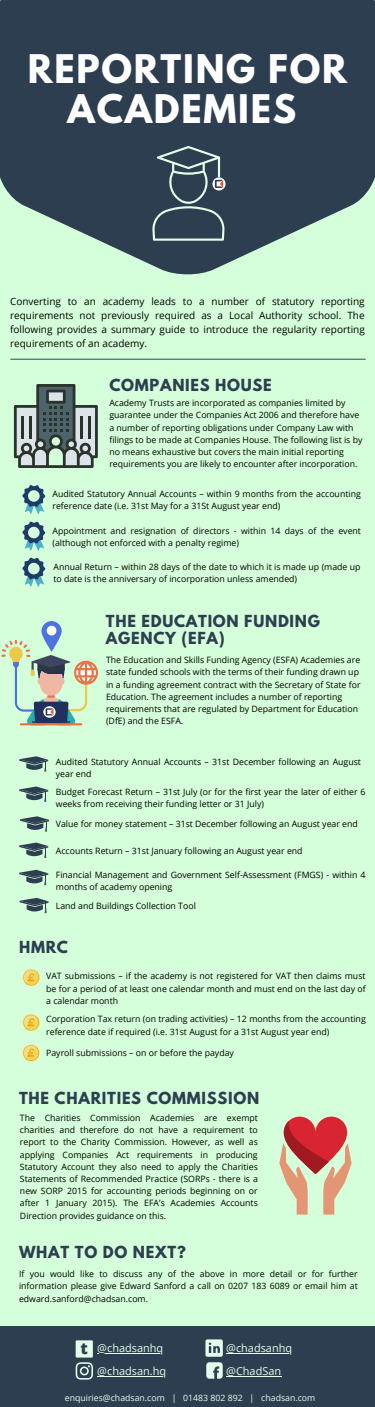
<style>
.page{position:relative;width:375px;height:1407px;background:#fff}
.page>*{position:absolute;margin:0;border:0;box-sizing:border-box;transform-origin:0 0}
.t1{font:700 34.94px/40.9px "League Spartan";letter-spacing:.05em;color:#fefefe;text-align:center}
.t2{font:800 16.06px "Open Sans";color:#2d3e50}
.t3{font:700 14.75px/17.4px "League Spartan";letter-spacing:.05em;color:#2d3e50}
.t4{font:10.94px "Open Sans";color:#e4ffe9}
.t5{font:10px/13.8px "Open Sans";color:#000;text-align:justify}
.t6{font:8.75px/12.2px "Open Sans";color:#000}
.t7{font:8.75px "Open Sans";color:#e4ffe9}
</style>
<div class="page">
<div style="left:0;top:0;width:375px;height:1406px;background:#d5ffda"></div>
<svg style="left:0;top:0;width:375px;height:275px;background:#455a64"></svg>
<svg style="left:152px;top:146px;width:73px;height:95px;background:#475a66"></svg>
<svg style="left:22px;top:485px;width:23px;height:29px"></svg>
<div style="left:28px;top:490px;width:12px;height:12px;background:#d5ffda;border-radius:50%"></div>
<svg style="left:22px;top:521px;width:23px;height:30px"></svg>
<div style="left:28px;top:526px;width:12px;height:12px;background:#d5ffda;border-radius:50%"></div>
<svg style="left:22px;top:557px;width:23px;height:30px"></svg>
<div style="left:28px;top:562px;width:12px;height:12px;background:#d5ffda;border-radius:50%"></div>
<svg style="left:14px;top:384px;width:84px;height:84px"></svg>
<svg style="left:41px;top:621px;width:21px;height:30px"></svg>
<svg style="left:1px;top:625px;width:97px;height:100px"></svg>
<hr style="left:20px;top:723px;width:62px;height:2px;background:#e67445">
<svg style="left:19px;top:756px;width:29px;height:15px"></svg>
<svg style="left:19px;top:786px;width:29px;height:16px"></svg>
<svg style="left:20px;top:816px;width:29px;height:15px"></svg>
<svg style="left:19px;top:842px;width:29px;height:16px"></svg>
<svg style="left:19px;top:869px;width:29px;height:16px"></svg>
<svg style="left:20px;top:897px;width:29px;height:16px"></svg>
<svg style="left:22px;top:969px;width:18px;height:17px"></svg>
<svg style="left:22px;top:1014px;width:18px;height:17px"></svg>
<svg style="left:22px;top:1044px;width:18px;height:18px"></svg>
<svg style="left:279px;top:1116px;width:73px;height:98px"></svg>
<img style="left:43px;top:705px;width:14px;height:14px">
<img style="left:211px;top:176px;width:16px;height:16px">
<hr style="left:11px;top:358px;width:354px;height:2px;background:#2d3e50">
<div style="left:0;top:1325px;width:375px;height:81px;background:#2d3e50"></div>
<svg style="left:76px;top:1362px;width:17px;height:17px"></svg>
<svg style="left:205px;top:1339px;width:18px;height:17px"></svg>
<svg style="left:206px;top:1362px;width:17px;height:16px"></svg>
<div style="left:76px;top:1340px;width:17px;height:17px;background:#e4ffe9"></div>
<hr style="left:97px;top:1352px;width:66px;height:1px;background:#e4ffe9">
<hr style="left:97px;top:1375px;width:69px;height:1px;background:#e4ffe9">
<hr style="left:226px;top:1352px;width:66px;height:1px;background:#e4ffe9">
<hr style="left:226px;top:1375px;width:55px;height:1px;background:#e4ffe9">
<p class="t1" style="left:28px;top:52px;width:321px">REPORTING FOR<br>ACADEMIES</p>
<p class="t5" style="left:10px;top:294px;width:356px">Converting to an academy leads to a number of statutory reporting requirements not previously required as a Local Authority school. The following provides a summary guide to introduce the regularity reporting requirements of an academy.</p>
<p class="t3" style="left:109px;top:378px;width:164px">COMPANIES HOUSE</p>
<p class="t6" style="left:109px;top:396px;width:255px">Academy Trusts are incorporated as companies limited by guarantee under the Companies Act 2006 and therefore have a number of reporting obligations under Company Law with filings to be made at Companies House. The following list is by no means exhaustive but covers the main initial reporting requirements you are likely to encounter after incorporation.</p>
<p class="t6" style="left:53px;top:487px;width:310px">Audited Statutory Annual Accounts – within 9 months from the accounting reference date (i.e. 31st May for a 31St August year end)</p>
<p class="t6" style="left:53px;top:524px;width:310px">Appointment and resignation of directors - within 14 days of the event (although not enforced with a penalty regime)</p>
<p class="t6" style="left:53px;top:560px;width:309px">Annual Return – within 28 days of the date to which it is made up (made up to date is the anniversary of incorporation unless amended)</p>
<p class="t3" style="left:106px;top:614px;width:216px">THE EDUCATION FUNDING<br>AGENCY (EFA)</p>
<p class="t6" style="left:106px;top:653px;width:256px">The Education and Skills Funding Agency (ESFA) Academies are state funded schools with the terms of their funding drawn up in a funding agreement contract with the Secretary of State for Education. The agreement includes a number of reporting requirements that are regulated by Department for Education (DfE) and the ESFA.</p>
<p class="t6" style="left:56px;top:755px;width:307px">Audited Statutory Annual Accounts – 31st December following an August year end</p>
<p class="t6" style="left:56px;top:785px;width:311px">Budget Forecast Return – 31st July (or for the first year the later of either 6 weeks from receiving their funding letter or 31 July)</p>
<p class="t6" style="left:56px;top:818px;width:304px">Value for money statement – 31st December following an August year end</p>
<p class="t6" style="left:56px;top:844px;width:248px">Accounts Return – 31st January following an August year end</p>
<p class="t6" style="left:56px;top:868px;width:311px">Financial Management and Government Self-Assessment (FMGS) - within 4 months of academy opening</p>
<p class="t6" style="left:56px;top:899px;width:142px">Land and Buildings Collection Tool</p>
<p class="t3" style="left:19px;top:940px;width:51px">HMRC</p>
<p class="t6" style="left:46px;top:969px;width:321px;text-align:justify">VAT submissions – if the academy is not registered for VAT then claims must be for a period of at least one calendar month and must end on the last day of a calendar month</p>
<p class="t6" style="left:46px;top:1012px;width:321px">Corporation Tax return (on trading activities) – 12 months from the accounting reference date if required (i.e. 31st August for a 31st August year end)</p>
<p class="t6" style="left:46px;top:1046px;width:189px">Payroll submissions – on or before the payday</p>
<p class="t3" style="left:19px;top:1091px;width:242px">THE CHARITIES COMMISSION</p>
<p class="t6" style="left:20px;top:1111px;width:240px;text-align:justify">The Charities Commission Academies are exempt charities and therefore do not have a requirement to report to the Charity Commission. However, as well as applying Companies Act requirements in producing Statutory Account they also need to apply the Charities Statements of Recommended Practice (SORPs - there is a new SORP 2015 for accounting periods beginning on or after 1 January 2015). The EFA’s Academies Accounts Direction provides guidance on this.</p>
<p class="t3" style="left:19px;top:1245px;width:168px">WHAT TO DO NEXT?</p>
<p class="t6" style="left:19px;top:1267px;width:340px;text-align:justify">If you would like to discuss any of the above in more detail or for further information please give Edward Sanford a call on 0207 183 6089 or email him at edward.sanford@chadsan.com.</p>
<p class="t2" style="left:81px;top:1336px;width:9px">t</p>
<p class="t4" style="left:97px;top:1340px;width:67px">@chadsanhq</p>
<p class="t4" style="left:97px;top:1363px;width:70px">@chadsan.hq</p>
<p class="t4" style="left:226px;top:1340px;width:67px">@chadsanhq</p>
<p class="t4" style="left:226px;top:1363px;width:57px">@ChadSan</p>
<p class="t7" style="left:65px;top:1390px;width:252px">enquiries@chadsan.com | 01483 802 892 | chadsan.com</p>
</div>
